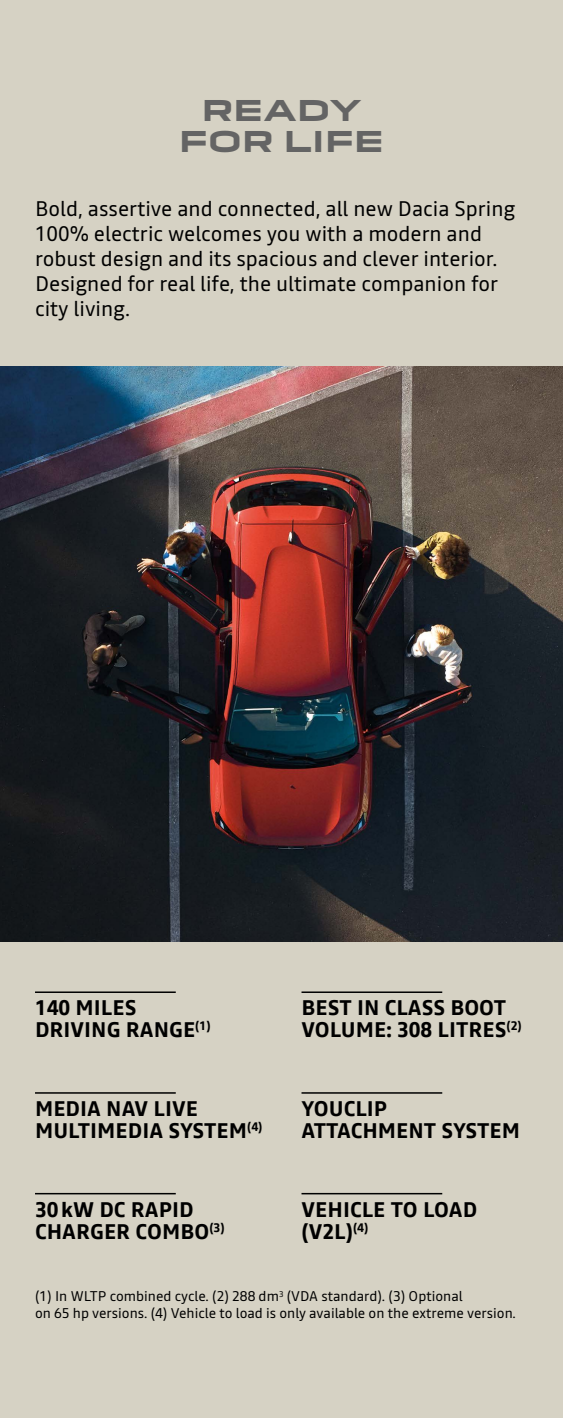
<style>
.page{position:relative;width:563px;height:1418px;background:#fff}
.page>*{position:absolute;margin:0;border:0;box-sizing:border-box;transform-origin:0 0}
.t1{font:700 28px/30.5px "Dacia Block Extended";color:#646464;text-align:center}
.t2{font:21px/25px "Read";color:#000}
.t3{font:700 21px/22px "Read";color:#000}
.t4{font:14px/16.5px "Read";color:#000}
</style>
<div class="page">
<div style="left:0;top:0;width:562px;height:1417px;background:#d6d2c4"></div>
<img style="left:0;top:366px;width:562px;height:575px">
<hr style="left:35px;top:1092px;width:141px;height:1px;background:#000">
<hr style="left:35px;top:1192px;width:141px;height:2px;background:#000">
<hr style="left:301px;top:1192px;width:141px;height:2px;background:#000">
<hr style="left:301px;top:1092px;width:141px;height:1px;background:#000">
<hr style="left:35px;top:991px;width:141px;height:1px;background:#000">
<hr style="left:301px;top:991px;width:141px;height:1px;background:#000">
<h1 class="t1" style="left:179px;top:96px;width:206px">READY<br>FOR LIFE</h1>
<p class="t2" style="left:35px;top:196px;width:482px">Bold, assertive and connected, all new Dacia Spring 100% electric welcomes you with a modern and robust design and its spacious and clever interior.<br>Designed for real life, the ultimate companion for city living.</p>
<p class="t3" style="left:35px;top:996px;width:177px">140 MILES<br>DRIVING RANGE<sup>(1)</sup></p>
<p class="t3" style="left:301px;top:996px;width:222px">BEST IN CLASS BOOT<br>VOLUME: 308 LITRES<sup>(2)</sup></p>
<p class="t3" style="left:35px;top:1097px;width:229px">MEDIA NAV LIVE<br>MULTIMEDIA SYSTEM<sup>(4)</sup></p>
<p class="t3" style="left:301px;top:1097px;width:220px">YOUCLIP<br>ATTACHMENT SYSTEM</p>
<p class="t3" style="left:35px;top:1197px;width:191px">30kW DC RAPID<br>CHARGER COMBO<sup>(3)</sup></p>
<p class="t3" style="left:301px;top:1197px;width:177px">VEHICLE TO LOAD (V2L)<sup>(4)</sup></p>
<p class="t4" style="left:35px;top:1287px;width:482px">(1) In WLTP combined cycle. (2) 288 dm<sup>3</sup> (VDA standard). (3) Optional<br>on 65 hp versions. (4) Vehicle to load is only available on the extreme version.</p>
</div>
